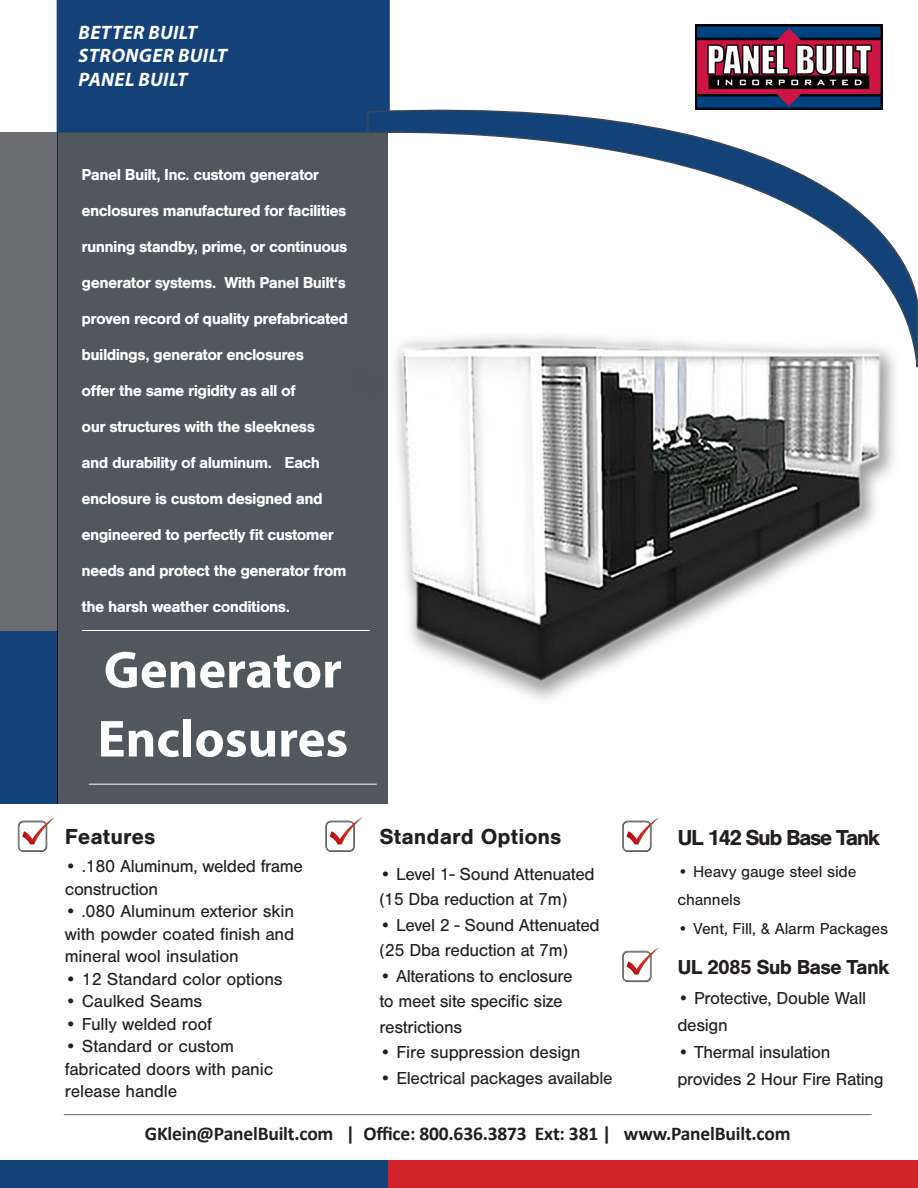
<style>
.page{position:relative;width:918px;height:1188px;background:#fff}
.page>*{position:absolute;margin:0;border:0;box-sizing:border-box;transform-origin:0 0}
.t1{font:700 52.5px "Myriad Pro";color:#fff}
.t2{font:700 22.5px "Nimbus San";color:#231f20}
.t3{font:700 22.5px "Nimbus San";letter-spacing:-.07em;color:#231f20}
.t4{font:700 21px "Nimbus San";letter-spacing:-.04em;color:#231f20}
.t5{font:700 19.5px "Calibri";letter-spacing:-.01em;color:#231f20}
.t6{font:italic 700 19.5px "Myriad Pro";letter-spacing:.02em;color:#fff}
.t7{font:18px/22.5px "Nimbus San";letter-spacing:-.02em;color:#231f20}
.t8{font:700 16.5px/36px "Nimbus San";letter-spacing:-.04em;color:#fff}
.t9{font:16.5px/28.5px "Nimbus San";letter-spacing:-.01em;color:#231f20}
.s1{font-weight:700}
</style>
<div class="page">
<img style="left:397px;top:401px;width:498px;height:299px">
<div style="left:0;top:132px;width:57px;height:502px;background:#6c6d70"></div>
<div style="left:0;top:631px;width:57px;height:173px;background:#124278"></div>
<div style="left:57px;top:0;width:333px;height:132px;background:#144178"></div>
<div style="left:57px;top:132px;width:331px;height:672px;background:#50585d"></div>
<div style="left:0;top:1161px;width:918px;height:27px;background:#124278"></div>
<div style="left:388px;top:1161px;width:530px;height:27px;background:#d1232a"></div>
<img style="left:695px;top:24px;width:187px;height:67px">
<hr style="left:64px;top:1114px;width:808px;height:1px;background:#76787b">
<svg style="left:18px;top:817px;width:37px;height:35px"></svg>
<hr style="left:82px;top:630px;width:288px;height:1px;background:#fff">
<hr style="left:89px;top:784px;width:288px;height:1px;background:#fff">
<svg style="left:366px;top:91px;width:552px;height:310px"></svg>
<svg style="left:325px;top:817px;width:38px;height:35px"></svg>
<svg style="left:622px;top:817px;width:38px;height:35px"></svg>
<svg style="left:622px;top:947px;width:38px;height:35px"></svg>
<p class="t6" style="left:79px;top:19px;width:120px">BETTER BUILT</p>
<p class="t6" style="left:79px;top:43px;width:150px">STRONGER BUILT</p>
<p class="t6" style="left:79px;top:66px;width:110px">PANEL BUILT</p>
<p class="t8" style="left:82px;top:157px;width:268px">Panel Built, Inc. custom generator enclosures manufactured for facilities running standby, prime, or continuous generator systems. With Panel Built‘s proven record of quality prefabricated buildings, generator enclosures<br>offer the same rigidity as all of<br>our structures with the sleekness<br>and durability of aluminum. Each enclosure is custom designed and engineered to perfectly fit customer needs and protect the generator from the harsh weather conditions.</p>
<p class="t1" style="left:104px;top:636px;width:240px">Generator</p>
<p class="t1" style="left:98px;top:705px;width:252px">Enclosures</p>
<p class="t2" style="left:65px;top:824px;width:92px">Features</p>
<p class="t7" style="left:65px;top:855px;width:240px"><span class="s1">•</span> .180 Aluminum, welded frame construction</p>
<p class="t7" style="left:65px;top:900px;width:231px;text-align:justify">• .080 Aluminum exterior skin with powder coated finish and mineral wool insulation</p>
<p class="t7" style="left:65px;top:968px;width:219px">• 12 Standard color options</p>
<p class="t7" style="left:65px;top:990px;width:139px">• Caulked Seams</p>
<p class="t7" style="left:65px;top:1013px;width:149px">• Fully welded roof</p>
<p class="t7" style="left:65px;top:1035px;width:210px">• Standard or custom fabricated doors with panic release handle</p>
<p class="t2" style="left:379px;top:824px;width:184px">Standard Options</p>
<p class="t7" style="left:379px;top:863px;width:217px"><span class="s1">•</span> Level 1- Sound Attenuated</p>
<p class="t7" style="left:379px;top:888px;width:189px">(15 Dba reduction at 7m)</p>
<p class="t7" style="left:379px;top:914px;width:222px">• Level 2 - Sound Attenuated</p>
<p class="t7" style="left:379px;top:939px;width:190px">(25 Dba reduction at 7m)</p>
<p class="t7" style="left:379px;top:963px;width:195px;line-height:25.5px">• Alterations to enclosure to meet site specific size restrictions</p>
<p class="t7" style="left:379px;top:1041px;width:203px">• Fire suppression design</p>
<p class="t7" style="left:379px;top:1067px;width:235px">• Electrical packages available</p>
<p class="t3" style="left:677px;top:825px;width:204px">UL 142 Sub Base Tank</p>
<p class="t9" style="left:677px;top:857px;width:180px"><span class="s1">•</span> Heavy gauge steel side channels</p>
<p class="t9" style="left:677px;top:914px;width:212px"><span class="s1">•</span> Vent, Fill, &amp; Alarm Packages</p>
<p class="t4" style="left:677px;top:956px;width:214px">UL 2085 Sub Base Tank</p>
<p class="t7" style="left:677px;top:985px;width:190px;line-height:27px"><span class="s1">•</span> Protective, Double Wall design</p>
<p class="t7" style="left:677px;top:1039px;width:208px;line-height:27px"><span class="s1">•</span> Thermal insulation provides 2 Hour Fire Rating</p>
<p class="t5" style="left:145px;top:1120px;width:647px">GKlein@PanelBuilt.com | Office: 800.636.3873 Ext: 381 | www.PanelBuilt.com</p>
</div>
